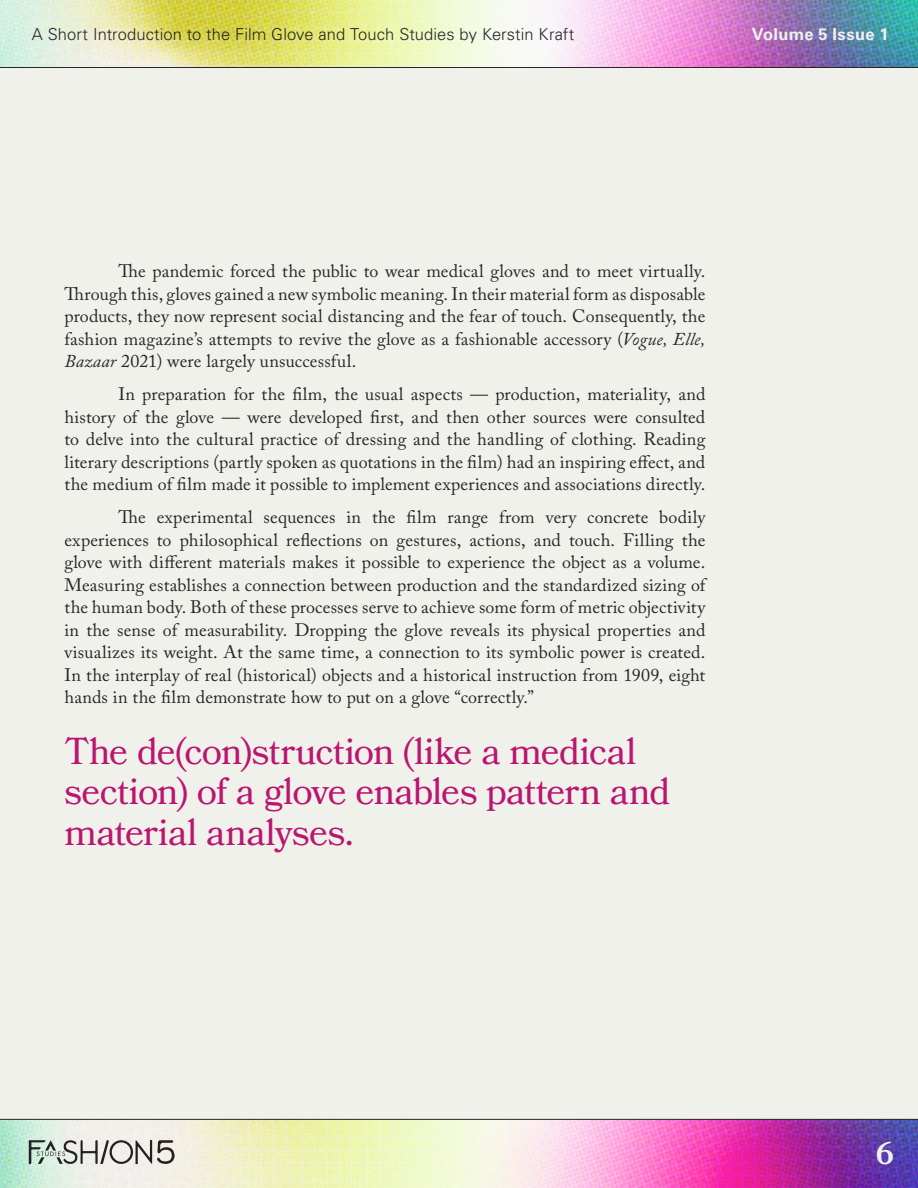
<style>
.page{position:relative;width:918px;height:1188px;background:#f1f1ec}
.page>*{position:absolute;margin:0;border:0;box-sizing:border-box;transform-origin:0 0}
.Pull_Quote{font:37.5px/40.5px "Bookmania";letter-spacing:-.02em;color:#ba166f}
.t1{font:600 31.5px "Bookmania";color:#f1f1ec}
.Body_Copy{font:18px/22.5px "Adobe Caslon Pro";letter-spacing:.005em;color:#282527;text-align:justify}
.t2{font:300 16.5px "Univers LT Std";letter-spacing:.005em;color:#282527}
.t3{font:700 16.5px "Univers LT Std";letter-spacing:.015em;color:#f1f1ec}
.s1{font-style:italic}
</style>
<div class="page">
<img style="left:0;top:1119px;width:918px;height:69px">
<img style="left:0;top:0;width:918px;height:68px">
<svg style="left:29px;top:1140px;width:146px;height:24px"></svg>
<p class="t2" style="left:32px;top:25px;width:544px">A Short Introduction to the Film Glove and Touch Studies by Kerstin Kraft</p>
<p class="t3" style="left:752px;top:25px;width:138px">Volume 5 Issue 1</p>
<p class="Body_Copy" style="left:64px;top:260px;width:642px;text-indent:54px">The pandemic forced the public to wear medical gloves and to meet virtually.<br>Through this, gloves gained a new symbolic meaning. In their material form as disposable products, they now represent social distancing and the fear of touch. Consequently, the fashion magazine’s attempts to revive the glove as a fashionable accessory (<span class="s1">Vogue, Elle, Bazaar</span> 2021) were largely unsuccessful.</p>
<p class="Body_Copy" style="left:64px;top:383px;width:642px;text-indent:54px">In preparation for the film, the usual aspects — production, materiality, and history of the glove — were developed first, and then other sources were consulted to delve into the cultural practice of dressing and the handling of clothing. Reading literary descriptions (partly spoken as quotations in the film) had an inspiring effect, and the medium of film made it possible to implement experiences and associations directly.</p>
<p class="Body_Copy" style="left:64px;top:506px;width:642px;text-indent:54px">The experimental sequences in the film range from very concrete bodily experiences to philosophical reflections on gestures, actions, and touch. Filling the glove with different materials makes it possible to experience the object as a volume.<br>Measuring establishes a connection between production and the standardized sizing of the human body. Both of these processes serve to achieve some form of metric objectivity in the sense of measurability. Dropping the glove reveals its physical properties and visualizes its weight. At the same time, a connection to its symbolic power is created.<br>In the interplay of real (historical) objects and a historical instruction from 1909, eight hands in the film demonstrate how to put on a glove “correctly.”</p>
<p class="Pull_Quote" style="left:64px;top:731px;width:607px">The de(con)struction (like a medical section) of a glove enables pattern and material analyses.</p>
<h2 class="t1" style="left:876px;top:1135px;width:20px">6</h2>
</div>
